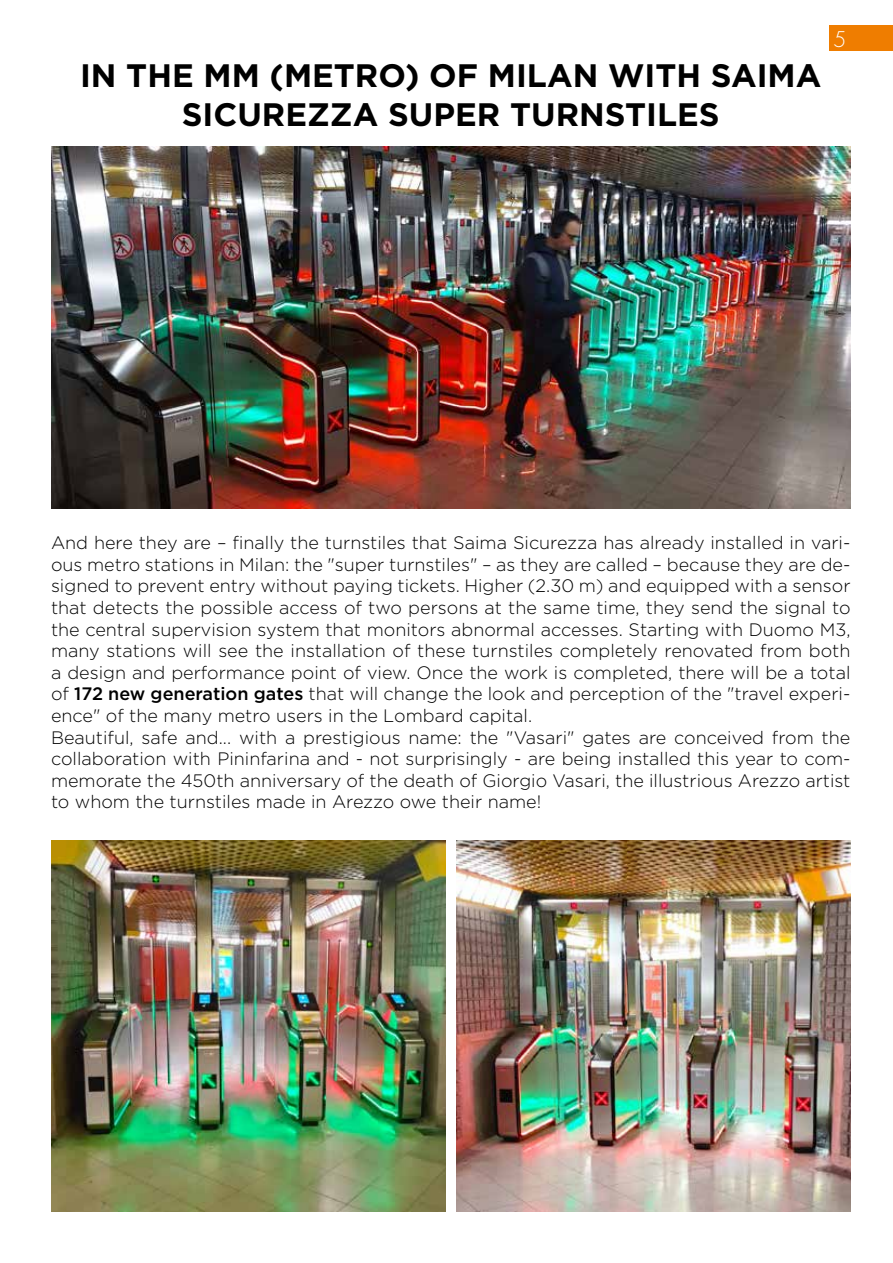
<style>
.page{position:relative;width:893px;height:1263px;background:#fff}
.page>*{position:absolute;margin:0;border:0;box-sizing:border-box;transform-origin:0 0}
.t1{font:700 32.4px/39px "Gotham";color:#000;text-align:center}
.t2{font:300 21px "Futura Std";color:#fff}
.t3{font:300 18px/21.6px "Gotham";color:#000}
.s1{font-weight:500}
</style>
<div class="page">
<div style="left:829px;top:26px;width:64px;height:25px;background:#ef7d00"></div>
<img style="left:51px;top:147px;width:799px;height:361px">
<img style="left:456px;top:841px;width:394px;height:371px">
<img style="left:51px;top:841px;width:394px;height:371px">
<h1 class="t1" style="left:80px;top:56px;width:743px">IN THE MM (METRO) OF MILAN WITH SAIMA<br>SICUREZZA SUPER TURNSTILES</h1>
<p class="t2" style="left:833px;top:27px;width:14px">5</p>
<p class="t3" style="left:51px;top:531px;width:801px">And here they are – finally the turnstiles that Saima Sicurezza has already installed in vari&shy;ous metro stations in Milan: the "super turnstiles" – as they are called – because they are de&shy;signed to prevent entry without paying tickets. Higher (2.30 m) and equipped with a sensor that detects the possible access of two persons at the same time, they send the signal to the central supervision system that monitors abnormal accesses. Starting with Duomo M3, many stations will see the installation of these turnstiles completely renovated from both a design and performance point of view. Once the work is completed, there will be a total of <span class="s1">172 new generation gates</span> that will change the look and perception of the "travel experi&shy;ence" of the many metro users in the Lombard capital.<br>Beautiful, safe and... with a prestigious name: the "Vasari" gates are conceived from the collaboration with Pininfarina and - not surprisingly - are being installed this year to com&shy;memorate the 450th anniversary of the death of Giorgio Vasari, the illustrious Arezzo artist to whom the turnstiles made in Arezzo owe their name!</p>
</div>
